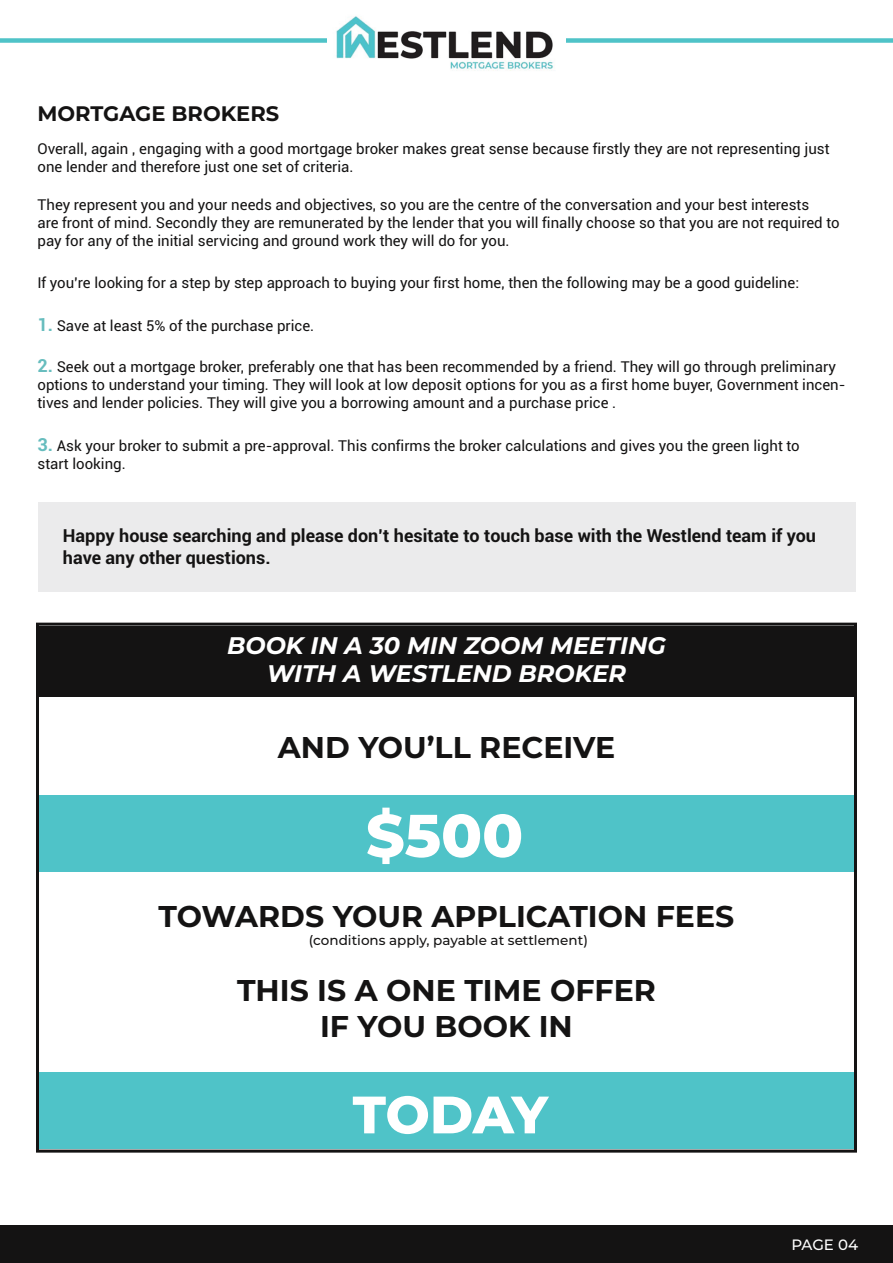
<style>
.page{position:relative;width:893px;height:1263px;background:#fff}
.page>*{position:absolute;margin:0;border:0;box-sizing:border-box;transform-origin:0 0}
.t1{font:800 60px "Montserrat";color:#fff}
.t2{font:800 52.5px "Montserrat";letter-spacing:-.01em;color:#fff}
.t3{font:700 30px/36px "Montserrat";color:#141313;text-align:center}
.t4{font:italic 700 24px/28.8px "Montserrat";color:#fff;text-align:center}
.t5{font:700 21px "Montserrat";color:#141313}
.t6{font:700 18px/21.6px "Roboto";color:#141313}
.t7{font:15px/18px "Roboto";color:#141313}
.t8{font:500 15px "Montserrat";letter-spacing:-.005em;color:#fff}
.t9{font:500 13.5px "Montserrat";color:#141313}
.s1{font-weight:700;font-size:18px;color:#67bdbe}
</style>
<div class="page">
<div style="left:38px;top:1072px;width:817px;height:77px;background:#4fc3c8"></div>
<div style="left:38px;top:795px;width:817px;height:77px;background:#4fc3c8"></div>
<div style="left:38px;top:626px;width:817px;height:70px;background:#141313"></div>
<div style="left:38px;top:502px;width:817px;height:90px;background:#ebebec"></div>
<div style="left:0;top:1225px;width:893px;height:38px;background:#141313"></div>
<div style="left:0;top:38px;width:893px;height:5px;background:#4fc3c8"></div>
<img style="left:327px;top:16px;width:239px;height:55px">
<div style="left:36px;top:623px;width:821px;height:529px;border:3px solid #141313"></div>
<h3 class="t5" style="left:37px;top:99px;width:243px">MORTGAGE BROKERS</h3>
<p class="t7" style="left:38px;top:139px;width:793px">Overall, again , engaging with a good mortgage broker makes great sense because firstly they are not representing just one lender and therefore just one set of criteria.</p>
<p class="t7" style="left:38px;top:195px;width:804px">They represent you and your needs and objectives, so you are the centre of the conversation and your best interests<br>are front of mind. Secondly they are remunerated by the lender that you will finally choose so that you are not required to pay for any of the initial servicing and ground work they will do for you.</p>
<p class="t7" style="left:37px;top:273px;width:763px">If you’re looking for a step by step approach to buying your first home, then the following may be a good guideline:</p>
<p class="t7" style="left:38px;top:316px;width:278px"><span class="s1">1.</span> Save at least 5% of the purchase price.</p>
<p class="t7" style="left:37px;top:357px;width:810px"><span class="s1">2.</span> Seek out a mortgage broker, preferably one that has been recommended by a friend. They will go through preliminary options to understand your timing. They will look at low deposit options for you as a first home buyer, Government incen&shy;tives and lender policies. They will give you a borrowing amount and a purchase price .</p>
<p class="t7" style="left:37px;top:437px;width:764px"><span class="s1">3.</span> Ask your broker to submit a pre-approval. This confirms the broker calculations and gives you the green light to start looking.</p>
<p class="t6" style="left:63px;top:524px;width:755px">Happy house searching and please don’t hesitate to touch base with the Westlend team if you have any other questions.</p>
<h3 class="t4" style="left:227px;top:629px;width:440px">BOOK IN A 30 MIN ZOOM MEETING<br>WITH A WESTLEND BROKER</h3>
<h3 class="t3" style="left:278px;top:728px;width:339px">AND YOU’LL RECEIVE</h3>
<h1 class="t1" style="left:366px;top:791px;width:159px">$500</h1>
<h3 class="t3" style="left:159px;top:897px;width:577px">TOWARDS YOUR APPLICATION FEES</h3>
<p class="t9" style="left:309px;top:931px;width:281px">(conditions apply, payable at settlement)</p>
<h3 class="t3" style="left:237px;top:971px;width:420px">THIS IS A ONE TIME OFFER<br>IF YOU BOOK IN</h3>
<h2 class="t2" style="left:353px;top:1076px;width:197px">TODAY</h2>
<p class="t8" style="left:791px;top:1234px;width:68px">PAGE 04</p>
</div>
